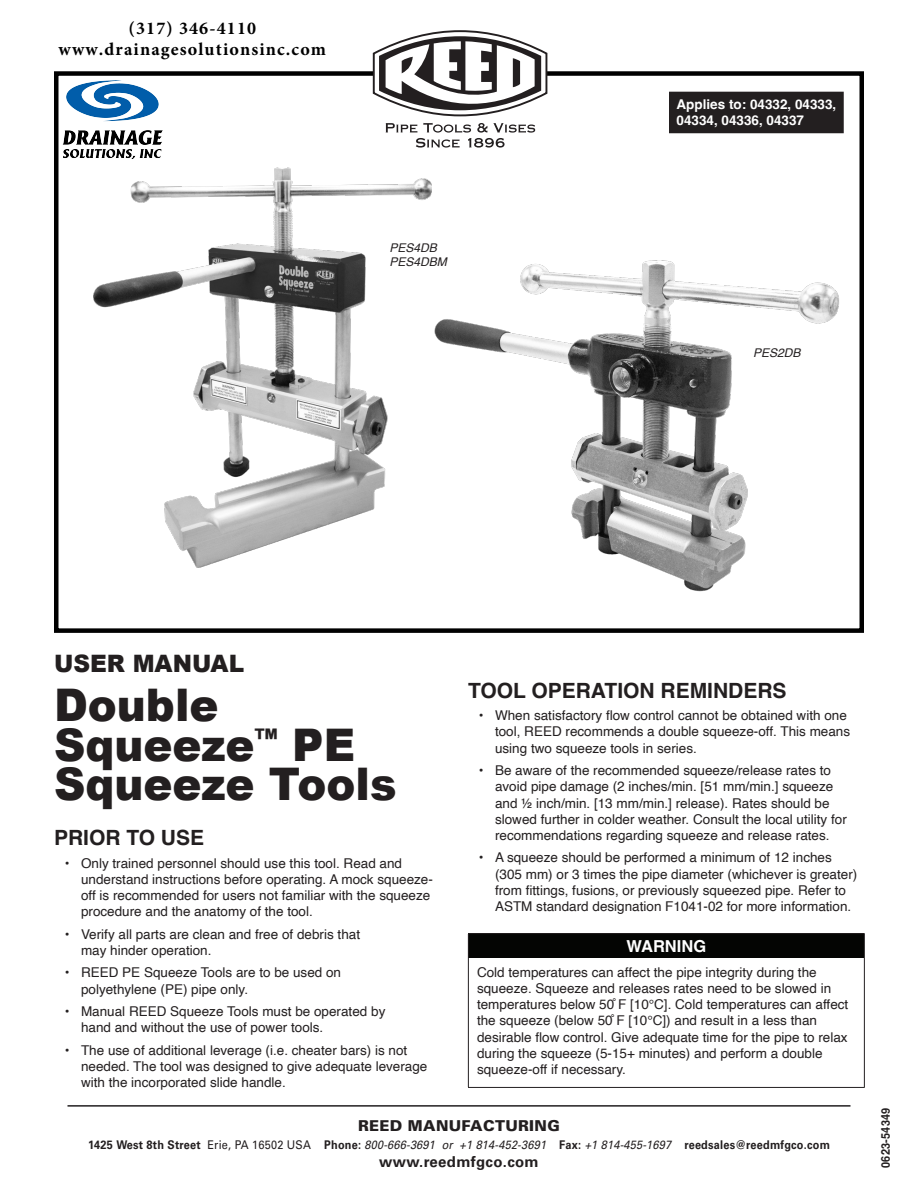
<style>
.page{position:relative;width:918px;height:1188px;background:#fff}
.page>*{position:absolute;margin:0;border:0;box-sizing:border-box;transform-origin:0 0}
.t1{font:900 45px/39.6px "Arial";color:#231f20}
.t2{font:900 24px "Arial";color:#231f20}
.t3{font:700 21px "Helvetica";color:#231f20}
.t4{font:700 18px/21.6px "Minion Pro";letter-spacing:.065em;color:#000;text-align:center}
.t5{font:700 16.5px "Helvetica";color:#fff}
.t6{font:15px "Univers LT 75 Blk";letter-spacing:.02em;color:#231f20}
.t7{font:15px "Univers LT 65 Bd";letter-spacing:.02em;color:#231f20}
.t8{font:13.5px/16.2px "Helvetica";color:#231f20}
.t9{font:700 13.5px/16.2px "Helvetica";color:#fff}
.t10{font:12px "Univers LT 65 Bd";letter-spacing:.02em;color:#231f20;scale:.91 1}
.t11{font:italic 12px/14.4px "Helvetica";color:#231f20}
.Headline{font:700 12px "Helvetica";letter-spacing:.02em;color:#231f20;scale:.91 1}
.s1{font-family:"Univers LT 55 Rm"}
.s2{font-family:"Univers LT 55 Obl"}
</style>
<div class="page">
<img style="left:434px;top:260px;width:405px;height:332px">
<hr style="left:68px;top:1105px;width:782px;height:2px;background:#231f20">
<div style="left:54px;top:71px;width:810px;height:562px;border:4px solid #000"></div>
<svg style="left:371px;top:30px;width:176px;height:87px"></svg>
<svg style="left:386px;top:123px;width:149px;height:25px"></svg>
<div style="left:468px;top:934px;width:396px;height:24px;background:#040503"></div>
<hr style="left:468px;top:933px;width:397px;height:1px;background:#231f20">
<svg style="left:468px;top:934px;width:1px;height:24px"></svg>
<svg style="left:864px;top:934px;width:1px;height:24px"></svg>
<hr style="left:468px;top:958px;width:1px;height:129px;background:#231f20">
<hr style="left:864px;top:958px;width:1px;height:129px;background:#231f20">
<hr style="left:468px;top:1087px;width:397px;height:1px;background:#231f20">
<div style="left:670px;top:92px;width:173px;height:41px;background:#231f20"></div>
<img style="left:94px;top:167px;width:337px;height:401px">
<img style="left:63px;top:81px;width:99px;height:78px">
<h3 class="t4" style="left:59px;top:17px;width:269px">(317) 346-4110 www.drainagesolutionsinc.com</h3>
<p class="t11" style="left:390px;top:241px;width:59px">PES4DB<br>PES4DBM</p>
<p class="t9" style="left:677px;top:97px;width:161px">Applies to: 04332, 04333,<br>04334, 04336, 04337</p>
<p class="t11" style="left:753px;top:346px;width:49px">PES2DB</p>
<p class="t2" style="left:54px;top:646px;width:192px">USER MANUAL</p>
<p class="t1" style="left:54px;top:684px;width:344px">Double<br>Squeeze<sup>™</sup> PE<br>Squeeze Tools</p>
<p class="t3" style="left:54px;top:825px;width:152px">PRIOR TO USE</p>
<p class="t8" style="left:81px;top:855px;width:353px;text-indent:-16px">• Only trained personnel should use this tool. Read and understand instructions before operating. A mock squeeze&shy;off is recommended for users not familiar with the squeeze procedure and the anatomy of the tool.</p>
<p class="t8" style="left:81px;top:926px;width:281px;text-indent:-16px">• Verify all parts are clean and free of debris that may hinder operation.</p>
<p class="t8" style="left:81px;top:965px;width:262px;text-indent:-16px">• REED PE Squeeze Tools are to be used on polyethylene (PE) pipe only.</p>
<p class="t8" style="left:81px;top:1004px;width:306px;text-indent:-16px">• Manual REED Squeeze Tools must be operated by hand and without the use of power tools.</p>
<p class="t8" style="left:81px;top:1042px;width:348px;text-indent:-16px">• The use of additional leverage (i.e. cheater bars) is not needed. The tool was designed to give adequate leverage with the incorporated slide handle.</p>
<p class="t3" style="left:468px;top:678px;width:320px">TOOL OPERATION REMINDERS</p>
<p class="t8" style="left:495px;top:708px;width:357px;text-indent:-16px">• When satisfactory flow control cannot be obtained with one tool, REED recommends a double squeeze-off. This means using two squeeze tools in series.</p>
<p class="t8" style="left:495px;top:763px;width:353px;text-indent:-16px">• Be aware of the recommended squeeze/release rates to avoid pipe damage (2 inches/min. [51 mm/min.] squeeze and ½ inch/min. [13 mm/min.] release). Rates should be slowed further in colder weather. Consult the local utility for recommendations regarding squeeze and release rates.</p>
<p class="t8" style="left:495px;top:850px;width:364px;text-indent:-16px">• A squeeze should be performed a minimum of 12 inches (305 mm) or 3 times the pipe diameter (whichever is greater) from fittings, fusions, or previously squeezed pipe. Refer to ASTM standard designation F1041-02 for more information.</p>
<p class="t5" style="left:626px;top:936px;width:81px">WARNING</p>
<p class="t8" style="left:477px;top:964px;width:373px">Cold temperatures can affect the pipe integrity during the squeeze. Squeeze and releases rates need to be slowed in temperatures below 50 ̊F [10°C]. Cold temperatures can affect the squeeze (below 50 ̊F [10°C]) and result in a less than desirable flow control. Give adequate time for the pipe to relax during the squeeze (5-15+ minutes) and perform a double squeeze-off if necessary.</p>
<p class="t6" style="left:358px;top:1116px;width:203px">REED MANUFACTURING</p>
<p class="t10" style="left:88px;top:1137px;width:817px">1425 West 8th Street <span class="s1">Erie, PA 16502 USA</span> Phone: <span class="s2">800-666-3691 or +1 814-452-3691</span> Fax: <span class="s2">+1 814-455-1697</span> reedsales@reedmfgco.com</p>
<p class="t7" style="left:379px;top:1152px;width:161px">www.reedmfgco.com</p>
<p class="Headline" style="left:878px;top:1168px;width:68px;rotate:-90deg">0623-54349</p>
</div>
